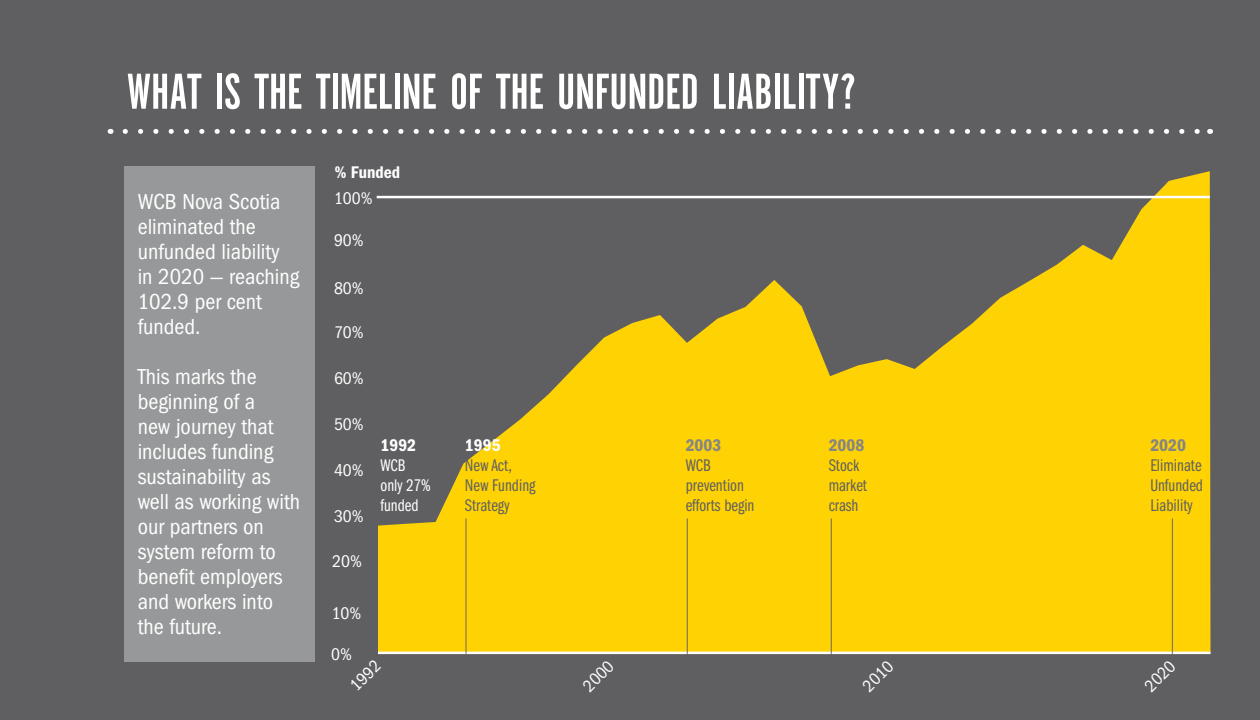
<style>
.page{position:relative;width:1260px;height:720px;background:#5f5f62}
.page>*{position:absolute;margin:0;border:0;box-sizing:border-box;transform-origin:0 0}
.text_info{font:52.5px "Alternate Gothic EF No One";color:#fff}
.text{font:condensed 22.5px/25px "Franklin Gothic";color:#fff}
.text-2{font:17.5px/20px "Franklin Gothic Book Cmpr";color:#5f6062}
.text-3{font:condensed 17.5px "Franklin Gothic";color:#fff}
.text-4{font:17.5px/20px "Franklin Gothic Book Cmpr";color:#fff}
.text-5{font:600 condensed 17.5px "Franklin Gothic";color:#fff}
.text-6{font:600 condensed 17.5px "Franklin Gothic";color:#848586}
</style>
<div class="page">
<svg style="left:378px;top:171px;width:833px;height:484px;fill:#ffd203"></svg>
<hr style="left:378px;top:652px;width:833px;height:2px;background:#fff">
<hr style="left:377px;top:196px;width:833px;height:2px;background:#fff">
<svg style="left:125px;top:129px;width:1075px;height:5px"></svg>
<div style="left:124px;top:167px;width:191px;height:495px;background:#979899"></div>
<hr style="left:465px;top:518px;width:2px;height:136px;background:#5f5f62">
<hr style="left:687px;top:518px;width:1px;height:136px;background:#5f5f62">
<hr style="left:831px;top:518px;width:1px;height:136px;background:#5f5f62">
<hr style="left:1172px;top:518px;width:1px;height:136px;background:#5f5f62">
<p class="text_info" style="left:127px;top:65px;width:731px">WHAT IS THE TIMELINE OF THE UNFUNDED LIABILITY?</p>
<p class="text" style="left:138px;top:189px;width:163px">WCB Nova Scotia eliminated the unfunded liability in 2020 — reaching<br>102.9 per cent funded.</p>
<p class="text" style="left:138px;top:364px;width:164px">This marks the beginning of a<br>new journey that includes funding sustainability as well as working with our partners on system reform to benefit employers and workers into the future.</p>
<p class="text-5" style="left:335px;top:162px;width:67px">% Funded</p>
<p class="text-3" style="left:334px;top:188px;width:40px">100%</p>
<p class="text-3" style="left:334px;top:230px;width:31px">90%</p>
<p class="text-3" style="left:334px;top:279px;width:31px">80%</p>
<p class="text-3" style="left:334px;top:322px;width:31px">70%</p>
<p class="text-3" style="left:334px;top:368px;width:31px">60%</p>
<p class="text-3" style="left:334px;top:414px;width:31px">50%</p>
<p class="text-3" style="left:334px;top:460px;width:31px">40%</p>
<p class="text-3" style="left:334px;top:506px;width:31px">30%</p>
<p class="text-5" style="left:380px;top:435px;width:37px">1992</p>
<p class="text-4" style="left:380px;top:456px;width:52px">WCB only 27% funded</p>
<p class="text-5" style="left:465px;top:435px;width:37px">1995</p>
<p class="text-2" style="left:465px;top:456px;width:72px">New Act,<br>New Funding<br>Strategy</p>
<p class="text-6" style="left:686px;top:435px;width:37px">2003</p>
<p class="text-2" style="left:686px;top:456px;width:70px">WCB prevention efforts begin</p>
<p class="text-6" style="left:829px;top:435px;width:37px">2008</p>
<p class="text-2" style="left:829px;top:456px;width:40px">Stock market crash</p>
<p class="text-6" style="left:1150px;top:435px;width:37px">2020</p>
<p class="text-2" style="left:1150px;top:456px;width:53px">Eliminate</p>
<p class="text-2" style="left:1150px;top:476px;width:54px">Unfunded</p>
<p class="text-2" style="left:1150px;top:496px;width:44px">Liability</p>
<p class="text-3" style="left:332px;top:552px;width:31px">20%</p>
<p class="text-3" style="left:332px;top:603px;width:31px">10%</p>
<p class="text-3" style="left:331px;top:644px;width:22px">0%</p>
<p class="text-3" style="left:346px;top:681px;width:37px;rotate:-45deg">1992</p>
<p class="text-3" style="left:579px;top:682px;width:37px;rotate:-45deg">2000</p>
<p class="text-3" style="left:858px;top:681px;width:37px;rotate:-45deg">2010</p>
<p class="text-3" style="left:1141px;top:681px;width:37px;rotate:-45deg">2020</p>
</div>
